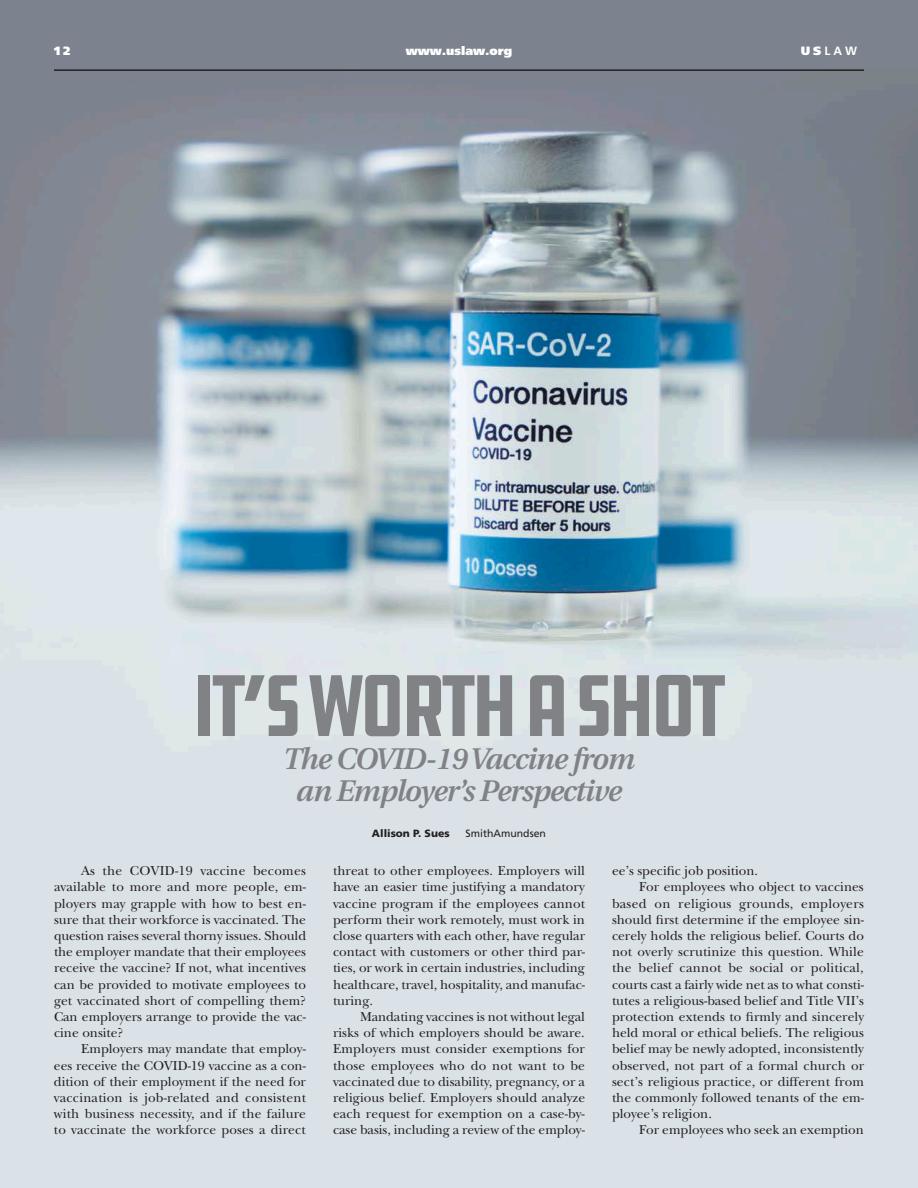
<style>
.page{position:relative;width:918px;height:1188px;background:#fff}
.page>*{position:absolute;margin:0;border:0;box-sizing:border-box;transform-origin:0 0}
.HEADLINE_DDC{font:condensed 90px "DDC Hardware";letter-spacing:-.07em;color:#808285}
.HEADLINE_UTOPIA{font:italic 600 29.85px "Utopia";letter-spacing:-.035em;color:#808285}
.BODY{font:13.5px/16.2px "New Baskerville";color:#231f20;text-align:justify}
.t1{font:900 12px "Frutiger";color:#fff}
.t2{font:700 12px "Frutiger";color:#fff}
.author_name{font:900 10.5px "Frutiger";color:#231f20}
.author_name-2{font:10.5px "Frutiger";color:#231f20}
.s1{font-weight:900}
</style>
<div class="page">
<img style="left:0;top:0;width:918px;height:1188px">
<hr style="left:54px;top:69px;width:810px;height:2px;background:#231f20">
<p class="t1" style="left:54px;top:43px;width:18px">12</p>
<p class="t1" style="left:406px;top:43px;width:108px">www.uslaw.org</p>
<p class="t2" style="left:801px;top:44px;width:58px"><span class="s1">US</span>LAW</p>
<p class="HEADLINE_DDC" style="left:191px;top:651px;width:537px">IT’S WORTH A SHOT</p>
<p class="HEADLINE_UTOPIA" style="left:283px;top:742px;width:353px">The COVID-19 Vaccine from</p>
<p class="HEADLINE_UTOPIA" style="left:296px;top:774px;width:327px">an Employer’s Perspective</p>
<p class="BODY" style="left:54px;top:863px;width:254px;text-indent:27px">As the COVID-19 vaccine becomes available to more and more people, em&shy;ployers may grapple with how to best en&shy;sure that their workforce is vaccinated. The question raises several thorny issues. Should the employer mandate that their employees receive the vaccine? If not, what incentives can be provided to motivate employees to get vaccinated short of compelling them?<br>Can employers arrange to provide the vac&shy;cine onsite?</p>
<p class="BODY" style="left:54px;top:1041px;width:254px;text-indent:27px">Employers may mandate that employ&shy;ees receive the COVID-19 vaccine as a con&shy;dition of their employment if the need for vaccination is job-related and consistent with business necessity, and if the failure to vaccinate the workforce poses a direct</p>
<p class="author_name" style="left:372px;top:827px;width:79px">Allison P. Sues</p>
<p class="author_name-2" style="left:466px;top:827px;width:82px">SmithAmundsen</p>
<p class="BODY" style="left:333px;top:863px;width:254px">threat to other employees. Employers will have an easier time justifying a mandatory vaccine program if the employees cannot perform their work remotely, must work in close quarters with each other, have regular contact with customers or other third par&shy;ties, or work in certain industries, including healthcare, travel, hospitality, and manufac&shy;turing.</p>
<p class="BODY" style="left:333px;top:1009px;width:254px;text-indent:27px">Mandating vaccines is not without legal risks of which employers should be aware.<br>Employers must consider exemptions for those employees who do not want to be vaccinated due to disability, pregnancy, or a religious belief. Employers should analyze each request for exemption on a case-by&shy;case basis, including a review of the employ-</p>
<p class="BODY" style="left:612px;top:863px;width:148px">ee’s specific job position.</p>
<p class="BODY" style="left:612px;top:879px;width:254px;text-indent:27px">For employees who object to vaccines based on religious grounds, employers should first determine if the employee sin&shy;cerely holds the religious belief. Courts do not overly scrutinize this question. While the belief cannot be social or political, courts cast a fairly wide net as to what consti&shy;tutes a religious-based belief and Title VII’s protection extends to firmly and sincerely held moral or ethical beliefs. The religious belief may be newly adopted, inconsistently observed, not part of a formal church or sect’s religious practice, or different from the commonly followed tenants of the em&shy;ployee’s religion.</p>
<p class="BODY" style="left:639px;top:1122px;width:226px">For employees who seek an exemption</p>
</div>
